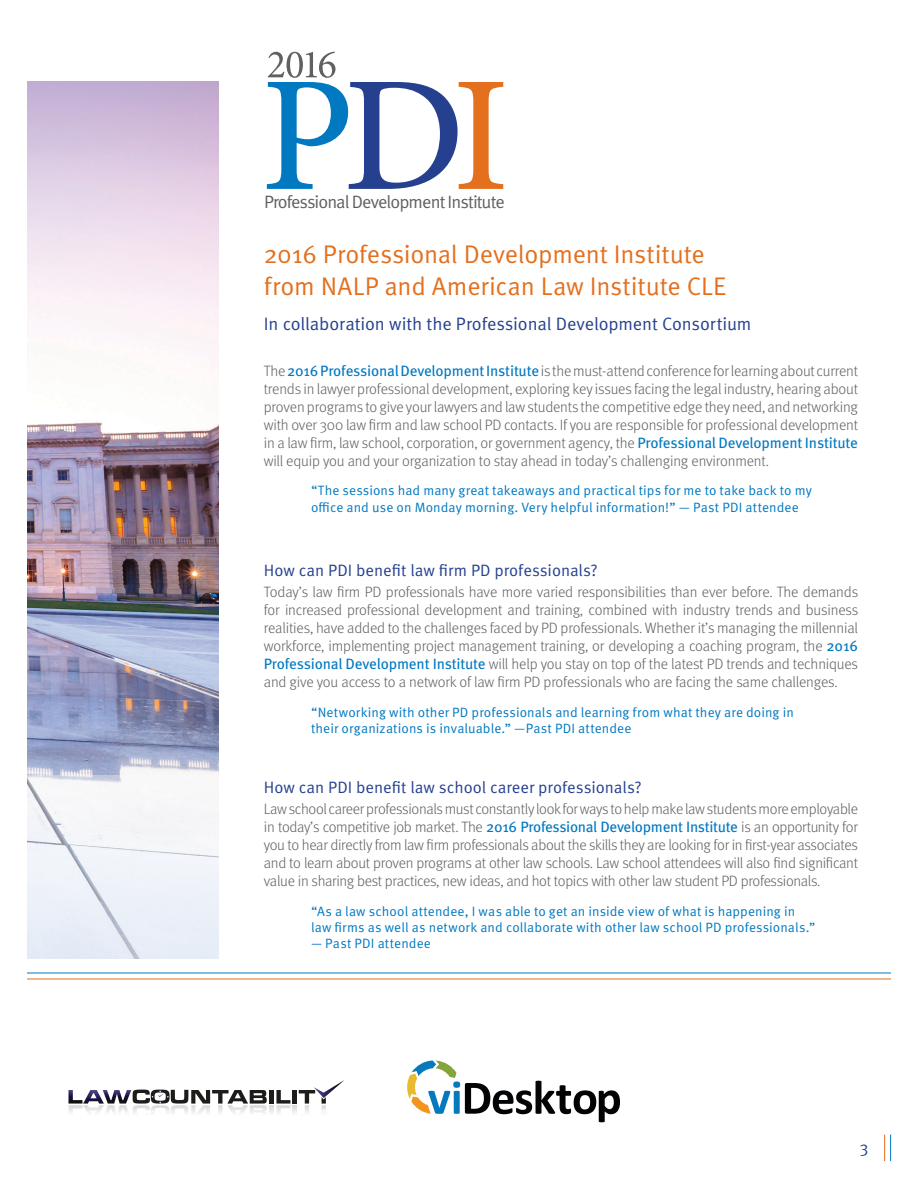
<style>
.page{position:relative;width:918px;height:1188px;background:#fff}
.page>*{position:absolute;margin:0;border:0;box-sizing:border-box;transform-origin:0 0}
.t1{font:25.5px/32.2px "Meta Pro Norm";letter-spacing:-.01em;color:#e4701e}
.t2{font:18px "Meta Pro Norm";letter-spacing:-.01em;color:#25408f}
.t3{font:17.85px "Meta Pro Norm";letter-spacing:-.05em;color:#5f6062}
.t4{font:16.5px "Meta Pro Norm";color:#25408f}
.t5{font:300 15px/18px "Meta Pro";letter-spacing:-.015em;color:#5f6062;text-align:justify}
.t6{font:13.5px/16.2px "Meta Pro Norm";letter-spacing:.005em;color:#0079c1}
.s1{font-weight:400;color:#0079c1}
</style>
<div class="page">
<svg style="left:884px;top:1135px;width:7px;height:26px"></svg>
<img style="left:27px;top:81px;width:191px;height:694px">
<hr style="left:27px;top:973px;width:864px;height:1px;background:#0079c1">
<hr style="left:27px;top:979px;width:864px;height:1px;background:#e4701e">
<svg style="left:27px;top:775px;width:192px;height:183px;fill:#f0f3f8"></svg>
<svg style="left:267px;top:52px;width:236px;height:137px"></svg>
<svg style="left:69px;top:1080px;width:275px;height:33px"></svg>
<svg style="left:407px;top:1061px;width:213px;height:61px"></svg>
<p class="t3" style="left:264px;top:189px;width:242px">Professional Development Institute</p>
<h1 class="t1" style="left:264px;top:236px;width:464px">2016 Professional Development Institute from NALP and American Law Institute CLE</h1>
<p class="t2" style="left:264px;top:310px;width:489px">In collaboration with the Professional Development Consortium</p>
<p class="t5" style="left:264px;top:361px;width:596px">The <span class="s1">2016 Professional Development Institute</span> is the must-attend conference for learning about current trends in lawyer professional development, exploring key issues facing the legal industry, hearing about proven programs to give your lawyers and law students the competitive edge they need, and networking with over 300 law firm and law school PD contacts. If you are responsible for professional development in a law firm, law school, corporation, or government agency, the <span class="s1">Professional Development Institute </span>will equip you and your organization to stay ahead in today’s challenging environment.</p>
<p class="t6" style="left:311px;top:482px;width:502px">“The sessions had many great takeaways and practical tips for me to take back to my office and use on Monday morning. Very helpful information!” — Past PDI attendee</p>
<p class="t4" style="left:264px;top:558px;width:335px">How can PDI benefit law firm PD professionals?</p>
<p class="t5" style="left:264px;top:582px;width:596px">Today’s law firm PD professionals have more varied responsibilities than ever before. The demands for increased professional development and training, combined with industry trends and business realities, have added to the challenges faced by PD professionals. Whether it’s managing the millennial workforce, implementing project management training, or developing a coaching program, the <span class="s1">2016<br>Professional Development Institute</span> will help you stay on top of the latest PD trends and techniques and give you access to a network of law firm PD professionals who are facing the same challenges.</p>
<p class="t6" style="left:311px;top:703px;width:484px">“Networking with other PD professionals and learning from what they are doing in their organizations is invaluable.” —Past PDI attendee</p>
<p class="t4" style="left:264px;top:775px;width:379px">How can PDI benefit law school career professionals?</p>
<p class="t5" style="left:264px;top:799px;width:596px">Law school career professionals must constantly look for ways to help make law students more employable in today’s competitive job market. The <span class="s1">2016 Professional Development Institute</span> is an opportunity for you to hear directly from law firm professionals about the skills they are looking for in first-year associates and to learn about proven programs at other law schools. Law school attendees will also find significant value in sharing best practices, new ideas, and hot topics with other law student PD professionals.</p>
<p class="t6" style="left:311px;top:902px;width:506px">“As a law school attendee, I was able to get an inside view of what is happening in law firms as well as network and collaborate with other law school PD professionals.”</p>
<p class="t6" style="left:311px;top:935px;width:121px">— Past PDI attendee</p>
<p class="t4" style="left:860px;top:1135px;width:10px">3</p>
</div>
